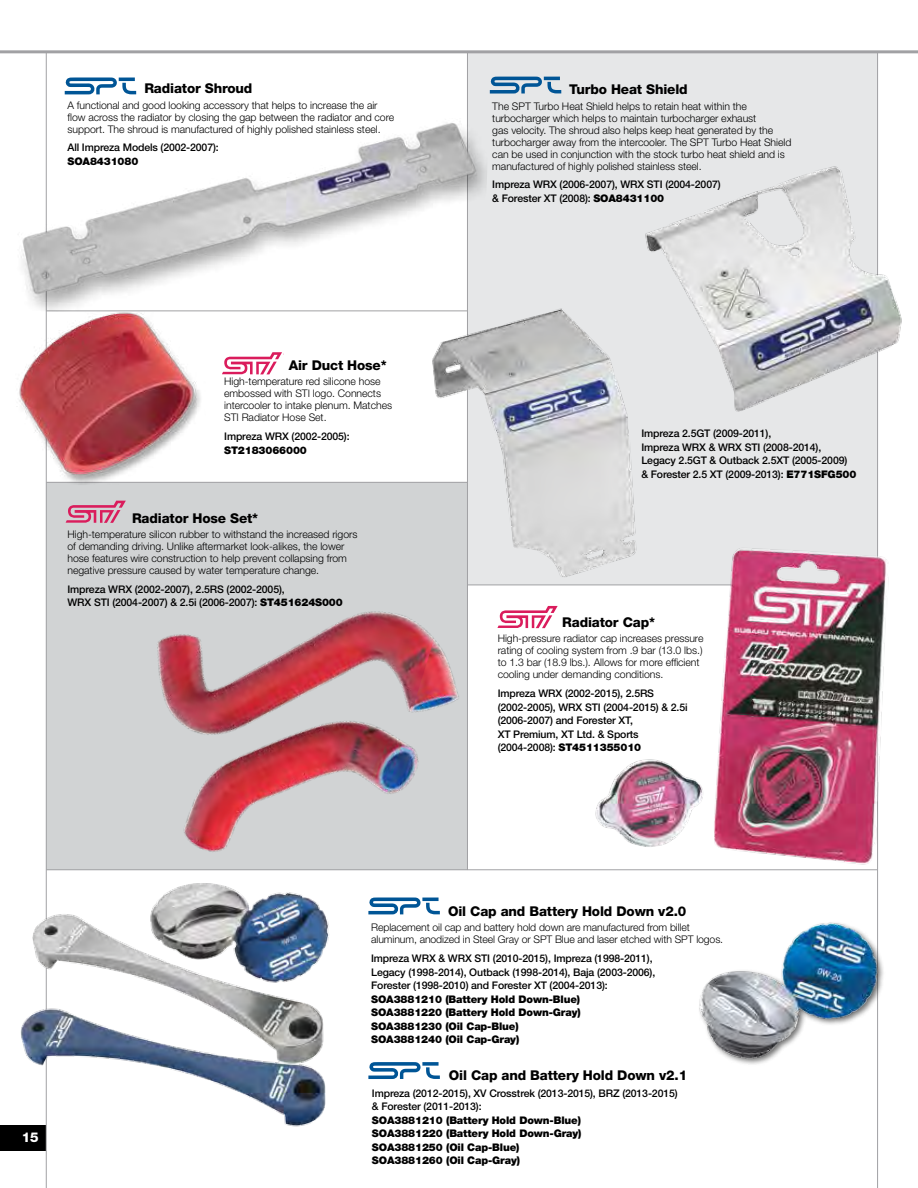
<style>
.page{position:relative;width:918px;height:1188px;background:#fff}
.page>*{position:absolute;margin:0;border:0;box-sizing:border-box;transform-origin:0 0}
.t1{font:800 13.5px "Helvetica Neue";letter-spacing:-.01em;color:#000}
.t2{font:800 13.5px "Helvetica Neue";color:#fff}
.t3{font:300 10.5px/12px "Helvetica Neue";letter-spacing:-.005em;color:#000}
.t4{font:500 10.5px/13.5px "Helvetica Neue";letter-spacing:-.01em;color:#000}
.t5{font:900 10.5px/13.5px "Helvetica Neue";letter-spacing:-.01em;color:#000}
.s1{font-weight:900}
</style>
<div class="page">
<div style="left:46px;top:482px;width:422px;height:388px;background:#d1d3d4"></div>
<hr style="left:46px;top:482px;width:424px;height:1px;background:#a1a1a4">
<hr style="left:46px;top:869px;width:832px;height:1px;background:#a1a1a4">
<div style="left:467px;top:52px;width:411px;height:533px;background:#e6e7e8"></div>
<svg style="left:497px;top:606px;width:61px;height:22px"></svg>
<svg style="left:66px;top:509px;width:55px;height:14px"></svg>
<svg style="left:64px;top:78px;width:72px;height:16px"></svg>
<svg style="left:490px;top:77px;width:71px;height:17px"></svg>
<svg style="left:223px;top:352px;width:59px;height:22px"></svg>
<hr style="left:467px;top:52px;width:1px;height:818px;background:#a1a1a4">
<svg style="left:368px;top:898px;width:72px;height:16px"></svg>
<svg style="left:368px;top:1062px;width:72px;height:17px"></svg>
<hr style="left:877px;top:52px;width:1px;height:1136px;background:#a1a1a4">
<div style="left:0;top:1126px;width:46px;height:25px;background:#000"></div>
<hr style="left:46px;top:52px;width:1px;height:1136px;background:#a1a1a4">
<hr style="left:0;top:50px;width:918px;height:3px;background:#a1a1a4">
<img style="left:580px;top:548px;width:307px;height:323px">
<img style="left:645px;top:166px;width:257px;height:246px">
<img style="left:21px;top:96px;width:466px;height:216px">
<img style="left:19px;top:277px;width:204px;height:232px">
<img style="left:157px;top:611px;width:309px;height:260px">
<img style="left:699px;top:922px;width:185px;height:143px">
<img style="left:7px;top:817px;width:344px;height:344px">
<img style="left:419px;top:300px;width:235px;height:290px">
<p class="t1" style="left:144px;top:80px;width:110px">Radiator Shroud</p>
<p class="t3" style="left:68px;top:99px;width:328px">A functional and good looking accessory that helps to increase the air flow across the radiator by closing the gap between the radiator and core support. The shroud is manufactured of highly polished stainless steel.</p>
<p class="t4" style="left:68px;top:141px;width:153px">All Impreza Models (2002-2007):</p>
<p class="t5" style="left:68px;top:154px;width:72px">SOA8431080</p>
<p class="t1" style="left:569px;top:82px;width:120px">Turbo Heat Shield</p>
<p class="t3" style="left:492px;top:100px;width:301px">The SPT Turbo Heat Shield helps to retain heat within the turbocharger which helps to maintain turbocharger exhaust<br>gas velocity. The shroud also helps keep heat generated by the turbocharger away from the intercooler. The SPT Turbo Heat Shield can be used in conjunction with the stock turbo heat shield and is manufactured of highly polished stainless steel.</p>
<p class="t4" style="left:492px;top:178px;width:230px">Impreza WRX (2006-2007), WRX STI (2004-2007) &amp; Forester XT (2008): <span class="s1">SOA8431100</span></p>
<p class="t1" style="left:289px;top:357px;width:100px">Air Duct Hose*</p>
<p class="t3" style="left:224px;top:376px;width:169px">High-temperature red silicone hose embossed with STI logo. Connects intercooler to intake plenum. Matches<br>STI Radiator Hose Set.</p>
<p class="t4" style="left:224px;top:430px;width:127px">Impreza WRX (2002-2005):</p>
<p class="t5" style="left:224px;top:443px;width:84px">ST2183066000</p>
<p class="t1" style="left:132px;top:510px;width:128px">Radiator Hose Set*</p>
<p class="t3" style="left:68px;top:528px;width:291px">High-temperature silicon rubber to withstand the increased rigors of demanding driving. Unlike aftermarket look-alikes, the lower hose features wire construction to help prevent collapsing from negative pressure caused by water temperature change.</p>
<p class="t4" style="left:68px;top:582px;width:277px">Impreza WRX (2002-2007), 2.5RS (2002-2005),<br>WRX STI (2004-2007) &amp; 2.5i (2006-2007): <span class="s1">ST451624S000</span></p>
<p class="t4" style="left:641px;top:427px;width:217px">Impreza 2.5GT (2009-2011),<br>Impreza WRX &amp; WRX STI (2008-2014), Legacy 2.5GT &amp; Outback 2.5XT (2005-2009) &amp; Forester 2.5 XT (2009-2013): <span class="s1">E771SFG500</span></p>
<p class="t1" style="left:562px;top:614px;width:94px">Radiator Cap*</p>
<p class="t3" style="left:498px;top:632px;width:207px">High-pressure radiator cap increases pressure rating of cooling system from .9 bar (13.0 lbs.) to 1.3 bar (18.9 lbs.). Allows for more efficient cooling under demanding conditions.</p>
<p class="t4" style="left:498px;top:687px;width:191px">Impreza WRX (2002-2015), 2.5RS (2002-2005), WRX STI (2004-2015) &amp; 2.5i (2006-2007) and Forester XT,<br>XT Premium, XT Ltd. &amp; Sports (2004-2008): <span class="s1">ST4511355010</span></p>
<p class="t2" style="left:22px;top:1130px;width:19px">15</p>
<p class="t1" style="left:448px;top:903px;width:240px">Oil Cap and Battery Hold Down v2.0</p>
<p class="t3" style="left:371px;top:921px;width:354px">Replacement oil cap and battery hold down are manufactured from billet aluminum, anodized in Steel Gray or SPT Blue and laser etched with SPT logos.</p>
<p class="t4" style="left:371px;top:952px;width:286px">Impreza WRX &amp; WRX STI (2010-2015), Impreza (1998-2011),<br>Legacy (1998-2014), Outback (1998-2014), Baja (2003-2006),<br>Forester (1998-2010) and Forester XT (2004-2013):</p>
<p class="t5" style="left:371px;top:992px;width:211px">SOA3881210 (Battery Hold Down-Blue)<br>SOA3881220 (Battery Hold Down-Gray)<br>SOA3881230 (Oil Cap-Blue)<br>SOA3881240 (Oil Cap-Gray)</p>
<p class="t1" style="left:449px;top:1067px;width:240px">Oil Cap and Battery Hold Down v2.1</p>
<p class="t4" style="left:372px;top:1086px;width:307px">Impreza (2012-2015), XV Crosstrek (2013-2015), BRZ (2013-2015) &amp; Forester (2011-2013):</p>
<p class="t5" style="left:372px;top:1113px;width:211px">SOA3881210 (Battery Hold Down-Blue)<br>SOA3881220 (Battery Hold Down-Gray)<br>SOA3881250 (Oil Cap-Blue)<br>SOA3881260 (Oil Cap-Gray)</p>
</div>
